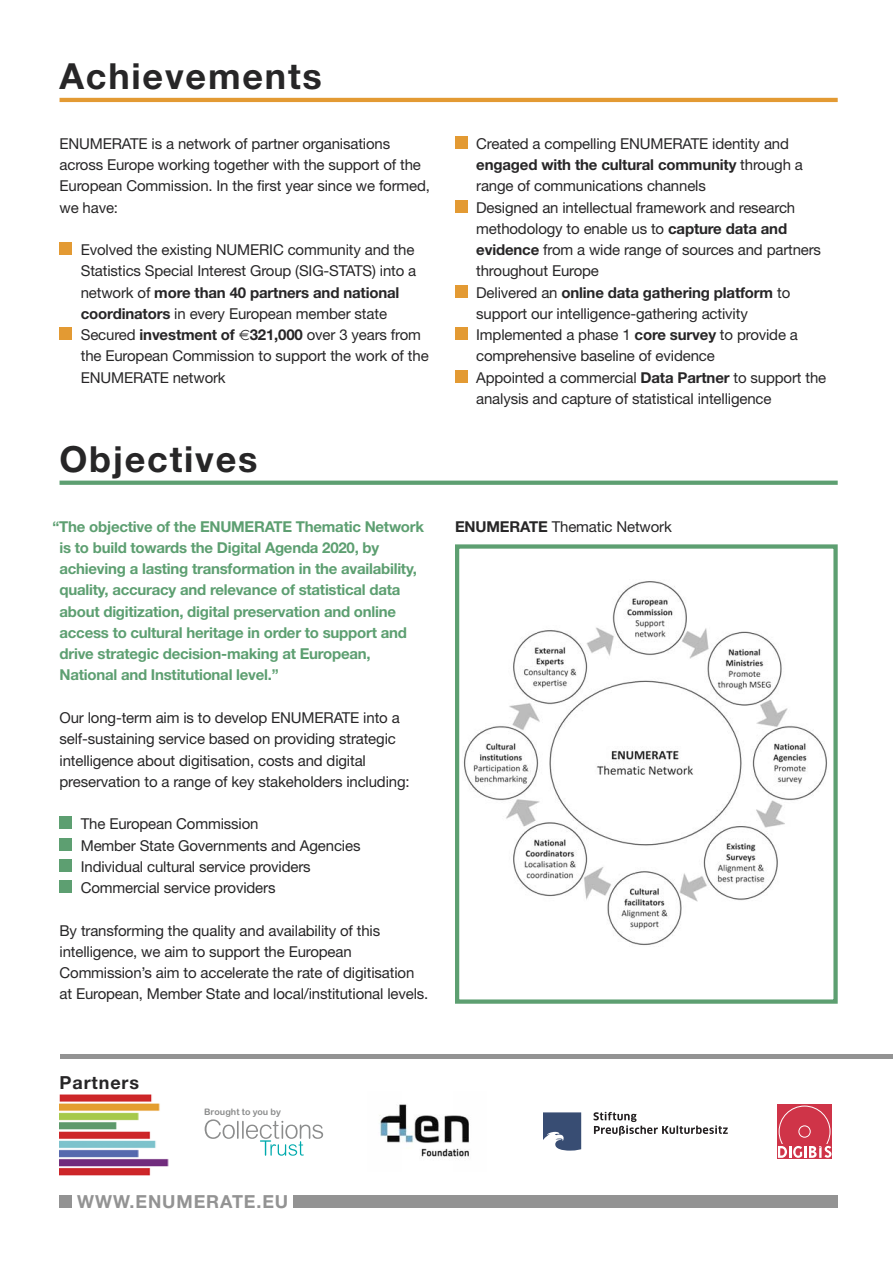
<style>
.page{position:relative;width:893px;height:1263px;background:#fff}
.page>*{position:absolute;margin:0;border:0;box-sizing:border-box;transform-origin:0 0}
.t1{font:700 36px "Helvetica Neue";letter-spacing:.05em;color:#272627}
.t2{font:700 18px "Helvetica Neue";letter-spacing:.05em;color:#939393}
.t3{font:700 18px "Helvetica Neue";letter-spacing:.05em;color:#272627}
.t4{font:15px/21.3px "Helvetica Neue";letter-spacing:-.01em;color:#272627}
.t5{font:700 15px/21.3px "Helvetica Neue";letter-spacing:-.015em;color:#5d9f71}
.t6{font:9px "Arial Rounded MT Bold";color:#8b8c8c}
.s1{font-weight:700}
</style>
<div class="page">
<div style="left:777px;top:1104px;width:55px;height:54px;background:#cf3448"></div>
<div style="left:779px;top:1106px;width:51px;height:51px;border:1px solid #fff;border-radius:50%"></div>
<div style="left:799px;top:1125px;width:11px;height:12px;border:1px solid #fff;border-radius:50%"></div>
<div style="left:778px;top:1145px;width:53px;height:13px;background:#cf3448"></div>
<svg style="left:778px;top:1146px;width:53px;height:12px"></svg>
<svg style="left:543px;top:1112px;width:38px;height:38px"></svg>
<svg style="left:593px;top:1112px;width:135px;height:23px"></svg>
<img style="left:379px;top:1104px;width:90px;height:55px">
<svg style="left:205px;top:1119px;width:118px;height:37px"></svg>
<div style="left:293px;top:1195px;width:545px;height:13px;background:#939393"></div>
<div style="left:60px;top:1195px;width:12px;height:13px;background:#939393"></div>
<svg style="left:60px;top:481px;width:778px;height:4px;fill:#5d9f71"></svg>
<div style="left:60px;top:816px;width:12px;height:13px;background:#5d9f71"></div>
<div style="left:60px;top:838px;width:12px;height:13px;background:#5d9f71"></div>
<div style="left:60px;top:859px;width:12px;height:13px;background:#5d9f71"></div>
<div style="left:60px;top:880px;width:12px;height:13px;background:#5d9f71"></div>
<div style="left:60px;top:1054px;width:833px;height:5px;background:#939393"></div>
<div style="left:455px;top:544px;width:383px;height:460px;border:4px solid #5d9f71"></div>
<img style="left:463px;top:581px;width:364px;height:365px">
<hr style="left:60px;top:98px;width:778px;height:4px;background:#e39a33">
<div style="left:60px;top:242px;width:12px;height:13px;background:#e39a33"></div>
<div style="left:60px;top:327px;width:12px;height:13px;background:#e39a33"></div>
<div style="left:455px;top:136px;width:13px;height:13px;background:#e39a33"></div>
<div style="left:455px;top:200px;width:13px;height:13px;background:#e39a33"></div>
<div style="left:455px;top:285px;width:13px;height:13px;background:#e39a33"></div>
<div style="left:455px;top:327px;width:13px;height:13px;background:#e39a33"></div>
<div style="left:455px;top:370px;width:13px;height:13px;background:#e39a33"></div>
<img style="left:60px;top:1094px;width:109px;height:81px">
<h1 class="t1" style="left:60px;top:64px;width:264px">Achievements</h1>
<p class="t4" style="left:60px;top:134px;width:372px">ENUMERATE is a network of partner organisations across Europe working together with the support of the European Commission. In the first year since we formed, we have:</p>
<p class="t4" style="left:81px;top:241px;width:349px">Evolved the existing NUMERIC community and the Statistics Special Interest Group (SIG-STATS) into a network of <span class="s1">more than 40 partners and national coordinators</span> in every European member state Secured <span class="s1">investment of 321,000</span> over 3 years from the European Commission to support the work of the ENUMERATE network</p>
<h1 class="t1" style="left:60px;top:446px;width:200px">Objectives</h1>
<p class="t5" style="left:60px;top:517px;width:366px;text-indent:-7px">“The objective of the ENUMERATE Thematic Network is to build towards the Digital Agenda 2020, by achieving a lasting transformation in the availability, quality, accuracy and relevance of statistical data about digitization, digital preservation and online access to cultural heritage in order to support and drive strategic decision-making at European, National and Institutional level.”</p>
<p class="t4" style="left:60px;top:708px;width:352px">Our long-term aim is to develop ENUMERATE into a self-sustaining service based on providing strategic intelligence about digitisation, costs and digital preservation to a range of key stakeholders including:</p>
<p class="t4" style="left:81px;top:815px;width:281px">The European Commission<br>Member State Governments and Agencies Individual cultural service providers Commercial service providers</p>
<p class="t4" style="left:60px;top:921px;width:370px">By transforming the quality and availability of this intelligence, we aim to support the European Commission’s aim to accelerate the rate of digitisation at European, Member State and local/institutional levels.</p>
<p class="t4" style="left:476px;top:134px;width:352px">Created a compelling ENUMERATE identity and <span class="s1">engaged with the cultural community</span> through a range of communications channels<br>Designed an intellectual framework and research methodology to enable us to <span class="s1">capture data and evidence</span> from a wide range of sources and partners throughout Europe<br>Delivered an <span class="s1">online data gathering platform</span> to support our intelligence-gathering activity Implemented a phase 1 <span class="s1">core survey</span> to provide a comprehensive baseline of evidence<br>Appointed a commercial <span class="s1">Data Partner</span> to support the analysis and capture of statistical intelligence</p>
<p class="t4" style="left:455px;top:517px;width:218px"><span class="s1">ENUMERATE</span> Thematic Network</p>
<p class="t3" style="left:60px;top:1076px;width:81px">Partners</p>
<p class="t6" style="left:204px;top:1106px;width:79px">Brought to you by</p>
<p class="t2" style="left:77px;top:1195px;width:212px">WWW.ENUMERATE.EU</p>
</div>
